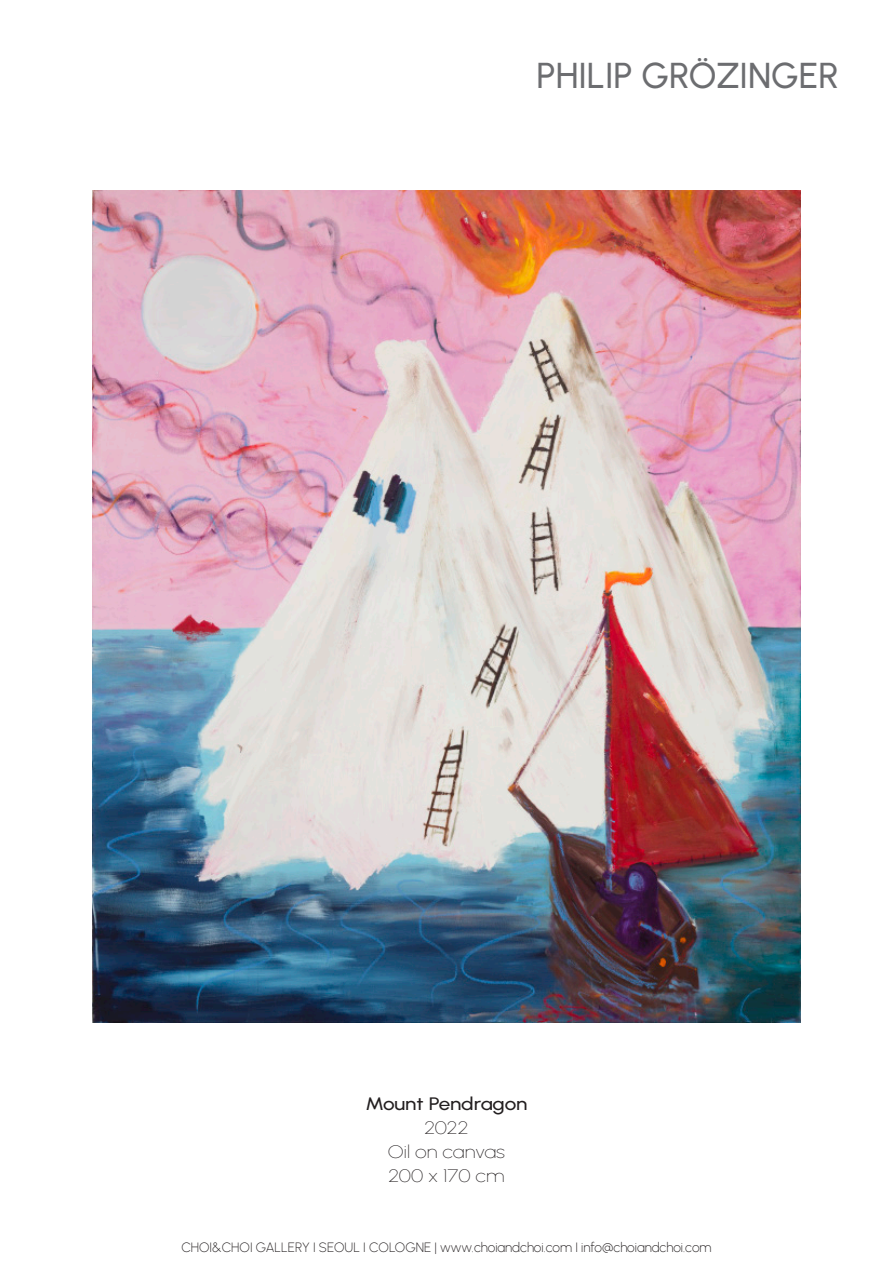
<style>
.page{position:relative;width:893px;height:1263px;background:#fff}
.page>*{position:absolute;margin:0;border:0;box-sizing:border-box;transform-origin:0 0}
.t1{font:500 36px "Urbanist";color:#6c6d70}
.t2{font:100 18px "Urbanist";color:#231f20;scale:1.15 1}
.t3{font:500 18px "Urbanist";letter-spacing:-.01em;color:#231f20;scale:1.15 1}
.t4{font:200 13.5px "Urbanist";color:#231f20}
</style>
<div class="page">
<img style="left:92px;top:190px;width:709px;height:832px">
<p class="t1" style="left:537px;top:52px;width:304px">PHILIP GRÖZINGER</p>
<p class="t3" style="left:365px;top:1092px;width:142px">Mount Pendragon</p>
<p class="t2" style="left:424px;top:1116px;width:40px">2022</p>
<p class="t2" style="left:388px;top:1140px;width:103px">Oil on canvas</p>
<p class="t2" style="left:388px;top:1164px;width:102px">200 x 170 cm</p>
<p class="t4" style="left:181px;top:1239px;width:532px">CHOI&amp;CHOI GALLERY I SEOUL I COLOGNE | www.choiandchoi.com I info@choiandchoi.com</p>
</div>
